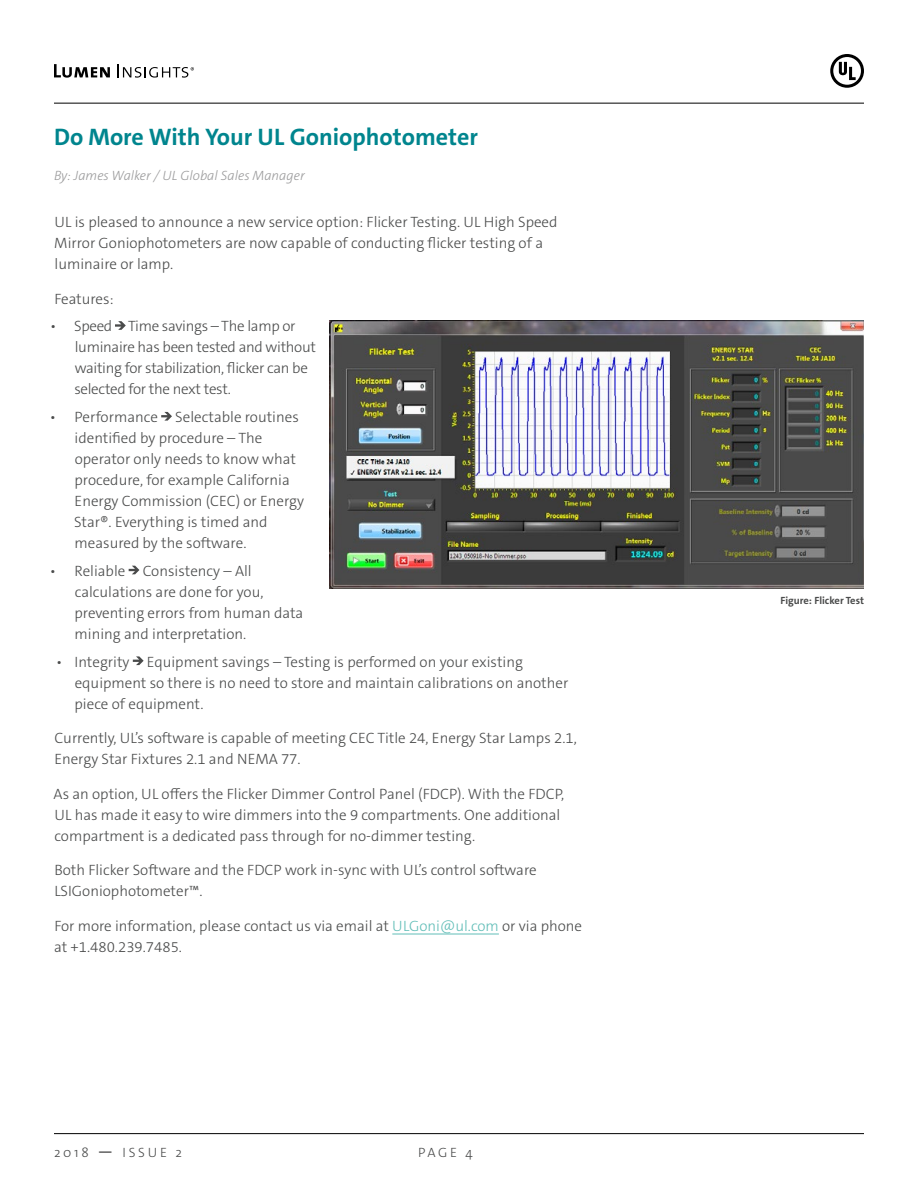
<style>
.page{position:relative;width:918px;height:1188px;background:#fff}
.page>*{position:absolute;margin:0;border:0;box-sizing:border-box;transform-origin:0 0}
.t1{font:700 24px "The Sans C5";color:#00858e}
.t2{font:300 15px/21px "The Sans C5";color:#4a4b4b}
.t3{font:300 15px/21px "The Sans C5";letter-spacing:-.02em;color:#4a4b4b}
.t4{font:italic 300 13.5px "The Sans C5";color:#9b9b9c}
.t5{font:300 13.5px "The Sans C5";letter-spacing:.2em;color:#4a4b4b}
.t6{font:700 10.5px "The Sans C5";color:#4a4b4b}
.s1{color:#62beb8}
.s2{font-size:16.5px;color:#000}
</style>
<div class="page">
<svg style="left:830px;top:54px;width:34px;height:34px"></svg>
<hr style="left:54px;top:103px;width:810px;height:1px;background:#000">
<svg style="left:54px;top:64px;width:56px;height:14px"></svg>
<svg style="left:118px;top:64px;width:76px;height:14px"></svg>
<hr style="left:54px;top:1133px;width:810px;height:1px;background:#000">
<hr style="left:392px;top:934px;width:107px;height:1px;background:#62beb8">
<svg style="left:115px;top:321px;width:11px;height:9px"></svg>
<svg style="left:161px;top:412px;width:11px;height:9px"></svg>
<svg style="left:129px;top:566px;width:10px;height:8px"></svg>
<svg style="left:133px;top:656px;width:11px;height:9px"></svg>
<img style="left:330px;top:321px;width:534px;height:268px">
<h1 class="t1" style="left:54px;top:122px;width:426px">Do More With Your UL Goniophotometer</h1>
<p class="t4" style="left:54px;top:166px;width:252px">By: James Walker / UL Global Sales Manager</p>
<p class="t2" style="left:54px;top:212px;width:505px">UL is pleased to announce a new service option: Flicker Testing. UL High Speed<br>Mirror Goniophotometers are now capable of conducting flicker testing of a luminaire or lamp.</p>
<p class="t2" style="left:54px;top:288px;width:61px">Features:</p>
<p class="t3" style="left:74px;top:316px;width:243px;text-indent:-24px">• Speed Time savings – The lamp or luminaire has been tested and without waiting for stabilization, flicker can be selected for the next test.</p>
<p class="t2" style="left:74px;top:407px;width:232px;text-indent:-24px">• Performance Selectable routines identified by procedure – The operator only needs to know what procedure, for example California<br>Energy Commission (CEC) or Energy<br>Star®. Everything is timed and measured by the software.</p>
<p class="t2" style="left:75px;top:560px;width:230px;text-indent:-25px">• Reliable Consistency – All calculations are done for you, preventing errors from human data mining and interpretation.</p>
<p class="t2" style="left:75px;top:651px;width:495px;text-indent:-19px">• Integrity Equipment savings – Testing is performed on your existing equipment so there is no need to store and maintain calibrations on another piece of equipment.</p>
<p class="t2" style="left:54px;top:728px;width:524px">Currently, UL’s software is capable of meeting CEC Title 24, Energy Star Lamps 2.1,<br>Energy Star Fixtures 2.1 and NEMA 77.</p>
<p class="t2" style="left:54px;top:783px;width:512px">As an option, UL offers the Flicker Dimmer Control Panel (FDCP). With the FDCP,<br>UL has made it easy to wire dimmers into the 9 compartments. One additional compartment is a dedicated pass through for no-dimmer testing.</p>
<p class="t2" style="left:54px;top:860px;width:484px">Both Flicker Software and the FDCP work in-sync with UL’s control software<br>LSIGoniophotometer™.</p>
<p class="t2" style="left:54px;top:915px;width:530px">For more information, please contact us via email at <span class="s1">ULGoni@ul.com</span> or via phone at +1.480.239.7485.</p>
<p class="t5" style="left:54px;top:1144px;width:129px">2018 <span class="s2">—</span> ISSUE 2</p>
<p class="t5" style="left:418px;top:1144px;width:56px">PAGE 4</p>
<p class="t6" style="left:781px;top:594px;width:85px">Figure: Flicker Test</p>
</div>
